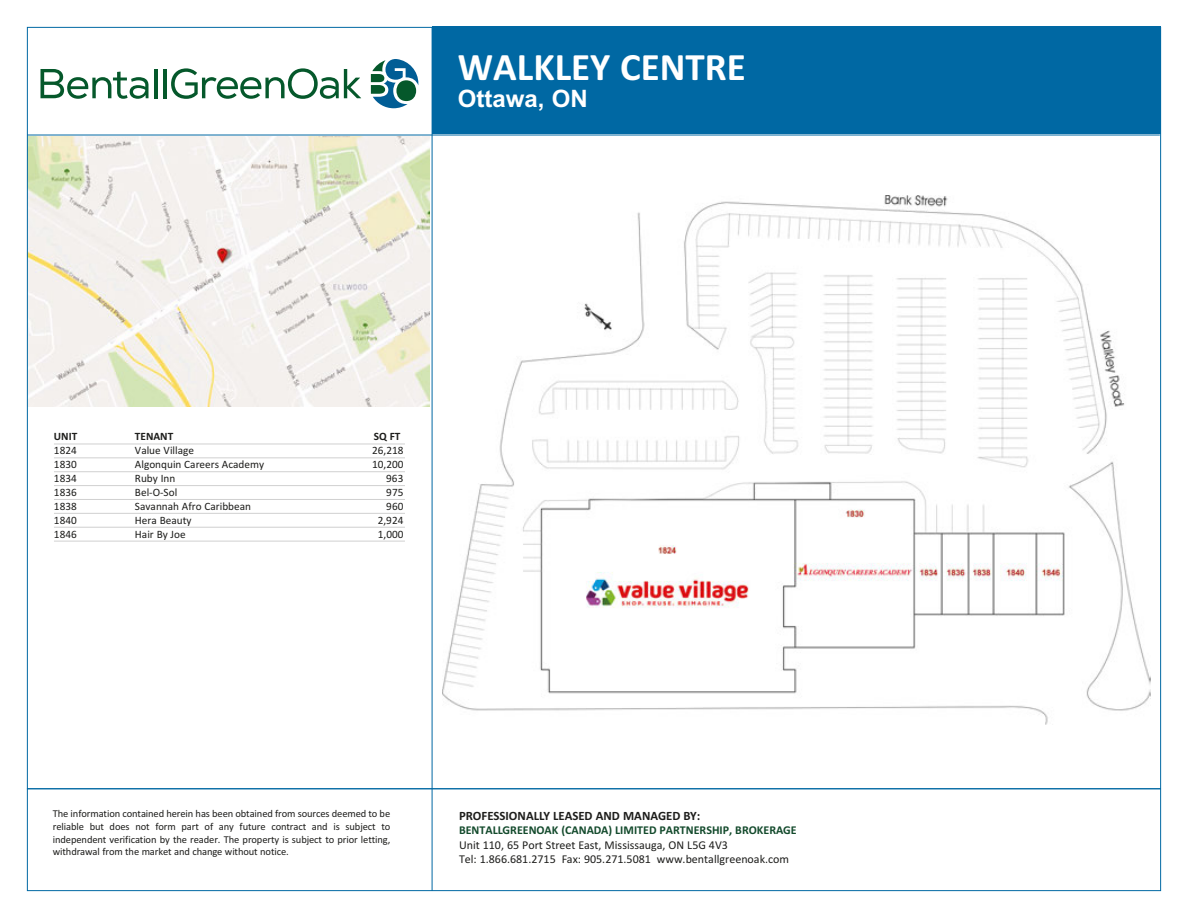
<style>
.page{position:relative;width:1188px;height:918px;background:#fff}
.page>*{position:absolute;margin:0;border:0;box-sizing:border-box;transform-origin:0 0}
.t1{font:700 39px "Calibri";color:#fff}
.t2{font:700 24px "Arial";color:#fff}
.t3{font:700 12.75px "Calibri";color:#1d1d1b}
.t4{font:12px/14.4px "Calibri";color:#1d1d1b}
.t5{font:700 12px "Calibri";color:#134a2c}
.t6{font:11.25px "Calibri";color:#1d1d1b}
.t7{font:700 11.25px "Calibri";color:#1d1d1b}
.t8{font:10.5px/12.6px "Calibri";letter-spacing:-.01em;color:#1d1d1b;text-align:justify}
</style>
<div class="page">
<img style="left:29px;top:136px;width:401px;height:270px">
<hr style="left:27px;top:135px;width:1133px;height:1px;background:#0068a3">
<div style="left:433px;top:26px;width:728px;height:108px;background:#0068a3"></div>
<hr style="left:432px;top:27px;width:1px;height:864px;background:#0068a3">
<svg style="left:40px;top:69px;width:109px;height:30px"></svg>
<hr style="left:154px;top:69px;width:3px;height:29px;background:#05582b">
<hr style="left:163px;top:69px;width:3px;height:29px;background:#05582b">
<svg style="left:171px;top:68px;width:190px;height:31px"></svg>
<svg style="left:371px;top:59px;width:47px;height:49px"></svg>
<div style="left:396px;top:80px;width:20px;height:21px;background:#05582b;border-radius:50%"></div>
<hr style="left:27px;top:788px;width:1134px;height:1px;background:#0068a3">
<img style="left:443px;top:195px;width:707px;height:530px">
<hr style="left:54px;top:444px;width:351px;height:1px;background:#d0d0d0">
<hr style="left:54px;top:458px;width:351px;height:1px;background:#d0d0d0">
<hr style="left:54px;top:471px;width:351px;height:1px;background:#d0d0d0">
<hr style="left:54px;top:485px;width:351px;height:1px;background:#d0d0d0">
<hr style="left:54px;top:499px;width:351px;height:1px;background:#d0d0d0">
<hr style="left:54px;top:513px;width:351px;height:1px;background:#d0d0d0">
<hr style="left:54px;top:527px;width:351px;height:1px;background:#d0d0d0">
<hr style="left:54px;top:541px;width:351px;height:1px;background:#d0d0d0">
<h1 class="t1" style="left:458px;top:43px;width:289px">WALKLEY CENTRE</h1>
<h2 class="t2" style="left:458px;top:84px;width:132px">Ottawa, ON</h2>
<p class="t7" style="left:54px;top:430px;width:25px">UNIT</p>
<p class="t7" style="left:135px;top:430px;width:40px">TENANT</p>
<p class="t7" style="left:374px;top:430px;width:28px">SQ FT</p>
<p class="t6" style="left:54px;top:447px;width:24px">1824</p>
<p class="t6" style="left:135px;top:447px;width:61px">Value Village</p>
<p class="t6" style="left:372px;top:447px;width:33px">26,218</p>
<p class="t6" style="left:54px;top:461px;width:24px">1830</p>
<p class="t6" style="left:135px;top:461px;width:131px">Algonquin Careers Academy</p>
<p class="t6" style="left:372px;top:461px;width:33px">10,200</p>
<p class="t6" style="left:54px;top:474px;width:24px">1834</p>
<p class="t6" style="left:135px;top:474px;width:42px">Ruby Inn</p>
<p class="t6" style="left:386px;top:474px;width:19px">963</p>
<p class="t6" style="left:54px;top:488px;width:24px">1836</p>
<p class="t6" style="left:135px;top:488px;width:44px">Bel‐O‐Sol</p>
<p class="t6" style="left:386px;top:488px;width:19px">975</p>
<p class="t6" style="left:54px;top:502px;width:24px">1838</p>
<p class="t6" style="left:135px;top:502px;width:118px">Savannah Afro Caribbean</p>
<p class="t6" style="left:386px;top:502px;width:19px">960</p>
<p class="t6" style="left:54px;top:516px;width:24px">1840</p>
<p class="t6" style="left:135px;top:516px;width:58px">Hera Beauty</p>
<p class="t6" style="left:378px;top:516px;width:27px">2,924</p>
<p class="t6" style="left:54px;top:530px;width:24px">1846</p>
<p class="t6" style="left:135px;top:530px;width:52px">Hair By Joe</p>
<p class="t6" style="left:378px;top:530px;width:27px">1,000</p>
<p class="t8" style="left:53px;top:808px;width:339px">The information contained herein has been obtained from sources deemed to be reliable but does not form part of any future contract and is subject to independent verification by the reader. The property is subject to prior letting, withdrawal from the market and change without notice.</p>
<p class="t3" style="left:459px;top:808px;width:243px">PROFESSIONALLY LEASED AND MANAGED BY:</p>
<p class="t5" style="left:459px;top:823px;width:339px">BENTALLGREENOAK (CANADA) LIMITED PARTNERSHIP, BROKERAGE</p>
<p class="t4" style="left:459px;top:838px;width:332px">Unit 110, 65 Port Street East, Mississauga, ON L5G 4V3<br>Tel: 1.866.681.2715 Fax: 905.271.5081 www.bentallgreenoak.com</p>
</div>
